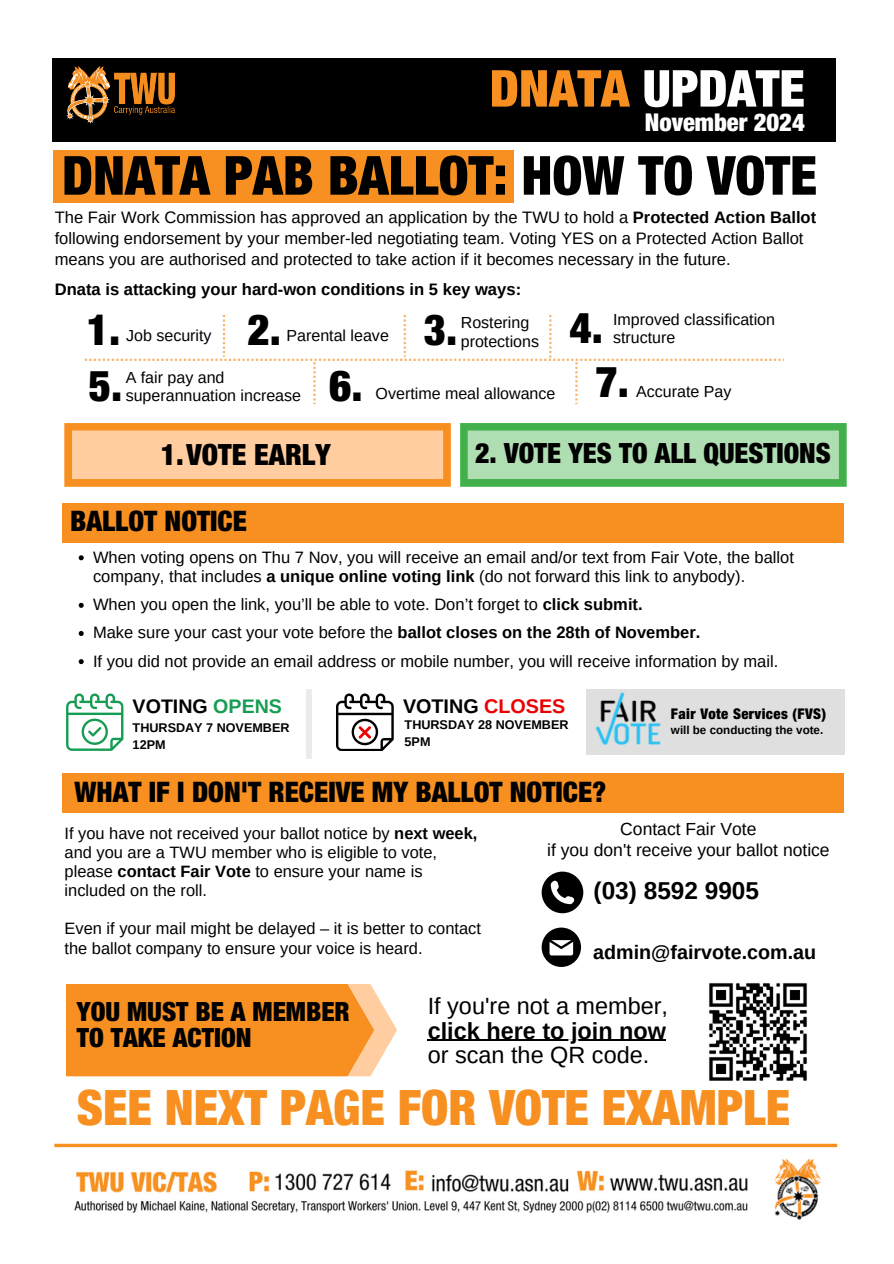
<style>
.page{position:relative;width:894px;height:1264px;background:#fff}
.page>*{position:absolute;margin:0;border:0;box-sizing:border-box;transform-origin:0 0}
.t1{font:900 condensed 53.85px "Helvetica Neue LT Std";color:#000}
.t2{font:900 condensed 50.85px "Helvetica Neue LT Std";color:#fff}
.t3{font:900 condensed 48.9px "Helvetica Neue LT Std";color:#f79020}
.t4{font:900 condensed 42.9px "Helvetica Neue LT Std";color:#000}
.t5{font:900 condensed 29.4px "Helvetica Neue LT Std";color:#000}
.t6{font:900 condensed 28.35px "Helvetica Neue LT Std";color:#000}
.t7{font:900 condensed 27.9px "Helvetica Neue LT Std";color:#000}
.t8{font:900 condensed 26.55px/26.1px "Helvetica Neue LT Std";color:#000}
.t9{font:900 condensed 24.6px "Helvetica Neue LT Std";color:#fff}
.t10{font:700 24.3px "Arimo";color:#000}
.t11{font:700 23.4px/24.5px "Arimo";color:#000}
.t12{font:23.4px "Arimo";color:#000}
.t13{font:700 19.8px "Arimo";color:#000}
.t14{font:700 19.65px "Arimo";color:#000}
.t15{font:17.55px "Arimo";color:#000}
.t16{font:16.65px/20.9px "Arimo";color:#000}
.t17{font:700 16.65px "Arimo";color:#000}
.t18{font:16.5px/19.2px "Arimo";color:#000}
.t19{font:16.05px/18.3px "Arimo";color:#000}
.t20{font:900 condensed 14.7px "Helvetica Neue LT Std";letter-spacing:.03em;color:#000}
.t21{font:700 12.6px "Arimo";color:#000}
.t22{font:700 11.7px "Arimo";color:#000}
.s1{color:#f79020}
.s2{font-weight:700}
.s3{color:#169d53}
.s4{color:#eb0001}
.s5{font-weight:400}
</style>
<div class="page">
<div style="left:52px;top:58px;width:783px;height:83px;background:#000"></div>
<img style="left:67px;top:67px;width:108px;height:57px">
<div style="left:62px;top:503px;width:781px;height:40px;background:#f79020"></div>
<div style="left:54px;top:150px;width:460px;height:53px;background:#f79020"></div>
<svg style="left:79px;top:555px;width:5px;height:5px"></svg>
<svg style="left:79px;top:603px;width:5px;height:5px"></svg>
<svg style="left:79px;top:631px;width:5px;height:5px"></svg>
<svg style="left:79px;top:659px;width:5px;height:5px"></svg>
<div style="left:62px;top:772px;width:781px;height:40px;background:#f79020"></div>
<svg style="left:54px;top:1143px;width:783px;height:4px;fill:#f79020"></svg>
<div style="left:586px;top:689px;width:258px;height:65px;background:#dadada"></div>
<img style="left:595px;top:692px;width:66px;height:53px">
<svg style="left:85px;top:315px;width:698px;height:89px"></svg>
<div style="left:306px;top:689px;width:5px;height:69px;background:#ebebeb"></div>
<svg style="left:66px;top:693px;width:57px;height:58px"></svg>
<svg style="left:336px;top:693px;width:57px;height:58px"></svg>
<svg style="left:541px;top:927px;width:40px;height:39px"></svg>
<svg style="left:541px;top:871px;width:42px;height:42px"></svg>
<svg style="left:66px;top:984px;width:331px;height:92px"></svg>
<img style="left:709px;top:983px;width:98px;height:97px">
<hr style="left:427px;top:1039px;width:239px;height:2px;background:#000">
<svg style="left:65px;top:423px;width:385px;height:63px"></svg>
<svg style="left:460px;top:423px;width:386px;height:63px"></svg>
<img style="left:74px;top:1158px;width:747px;height:62px">
<h2 class="t2" style="left:489px;top:70px;width:316px"><span class="s1">DNATA</span> UPDATE</h2>
<h2 class="t9" style="left:644px;top:114px;width:161px">November 2024</h2>
<h2 class="t1" style="left:62px;top:156px;width:756px">DNATA PAB BALLOT: HOW TO VOTE</h2>
<h2 class="t16" style="left:55px;top:207px;width:762px">The Fair Work Commission has approved an application by the TWU to hold a <span class="s2">Protected Action Ballot </span>following endorsement by your member-led negotiating team. Voting YES on a Protected Action Ballot means you are authorised and protected to take action if it becomes necessary in the future.</h2>
<p class="t17" style="left:55px;top:280px;width:468px">Dnata is attacking your hard-won conditions in 5 key ways:</p>
<p class="t4" style="left:87px;top:314px;width:35px">1.</p>
<p class="t4" style="left:247px;top:314px;width:35px">2.</p>
<h3 class="t19" style="left:126px;top:326px;width:87px">Job security</h3>
<p class="t19" style="left:286px;top:326px;width:104px">Parental leave</p>
<h2 class="t4" style="left:424px;top:314px;width:35px">3.</h2>
<p class="t19" style="left:460px;top:313px;width:70px">Rostering</p>
<p class="t19" style="left:460px;top:332px;width:80px">protections</p>
<h2 class="t4" style="left:569px;top:312px;width:35px">4.</h2>
<h2 class="t19" style="left:613px;top:310px;width:163px">Improved classification</h2>
<h2 class="t19" style="left:613px;top:328px;width:64px">structure</h2>
<p class="t4" style="left:89px;top:370px;width:35px">5.</p>
<p class="t19" style="left:126px;top:368px;width:177px">A fair pay and superannuation increase</p>
<p class="t4" style="left:329px;top:371px;width:35px">6.</p>
<p class="t19" style="left:375px;top:384px;width:181px">Overtime meal allowance</p>
<p class="t4" style="left:595px;top:366px;width:35px">7.</p>
<p class="t19" style="left:636px;top:382px;width:97px">Accurate Pay</p>
<p class="t5" style="left:161px;top:443px;width:171px">1.VOTE EARLY</p>
<h5 class="t7" style="left:475px;top:443px;width:357px">2. VOTE YES TO ALL QUESTIONS</h5>
<p class="t6" style="left:70px;top:510px;width:178px">BALLOT NOTICE</p>
<h1 class="t18" style="left:93px;top:547px;width:702px">When voting opens on Thu 7 Nov, you will receive an email and/or text from Fair Vote, the ballot company, that includes <span class="s2">a unique online voting link</span> (do not forward this link to anybody).</h1>
<h5 class="t18" style="left:93px;top:595px;width:551px">When you open the link, you’ll be able to vote. Don’t forget to <span class="s2">click submit.</span></h5>
<h1 class="t18" style="left:93px;top:623px;width:608px">Make sure your cast your vote before the <span class="s2">ballot closes on the 28th of November.</span></h1>
<p class="t18" style="left:93px;top:651px;width:686px">If you did not provide an email address or mobile number, you will receive information by mail.</p>
<p class="t14" style="left:133px;top:695px;width:151px">VOTING <span class="s3">OPENS</span></p>
<p class="t21" style="left:133px;top:721px;width:158px">THURSDAY 7 NOVEMBER</p>
<p class="t21" style="left:133px;top:737px;width:34px">12PM</p>
<p class="t13" style="left:403px;top:695px;width:164px">VOTING <span class="s4">CLOSES</span></p>
<p class="t21" style="left:404px;top:718px;width:165px">THURSDAY 28 NOVEMBER</p>
<p class="t21" style="left:404px;top:735px;width:27px">5PM</p>
<h3 class="t6" style="left:74px;top:782px;width:533px">WHAT IF I DON'T RECEIVE MY BALLOT NOTICE?</h3>
<p class="t20" style="left:670px;top:708px;width:157px">Fair Vote Services (FVS)</p>
<p class="t22" style="left:670px;top:723px;width:154px">will be conducting the vote.</p>
<p class="t18" style="left:65px;top:823px;width:414px">If you have not received your ballot notice by <span class="s2">next week, </span>and you are a TWU member who is eligible to vote, please <span class="s2">contact Fair Vote</span> to ensure your name is included on the roll.</p>
<h3 class="t18" style="left:65px;top:919px;width:418px">Even if your mail might be delayed – it is better to contact the ballot company to ensure your voice is heard.</h3>
<p class="t15" style="left:620px;top:819px;width:138px">Contact Fair Vote</p>
<p class="t15" style="left:547px;top:839px;width:284px">if you don't receive your ballot notice</p>
<h3 class="t10" style="left:593px;top:877px;width:167px">(03) 8592 9905</h3>
<p class="t14" style="left:593px;top:941px;width:224px">admin@fairvote.com.au</p>
<p class="t8" style="left:77px;top:1002px;width:274px">YOU MUST BE A MEMBER<br>TO TAKE ACTION</p>
<p class="t12" style="left:427px;top:992px;width:242px">If you're not a member,</p>
<p class="t11" style="left:427px;top:1018px;width:240px">click here to join now <span class="s5">or scan the QR code.</span></p>
<p class="t3" style="left:77px;top:1090px;width:714px">SEE NEXT PAGE FOR VOTE EXAMPLE</p>
</div>
